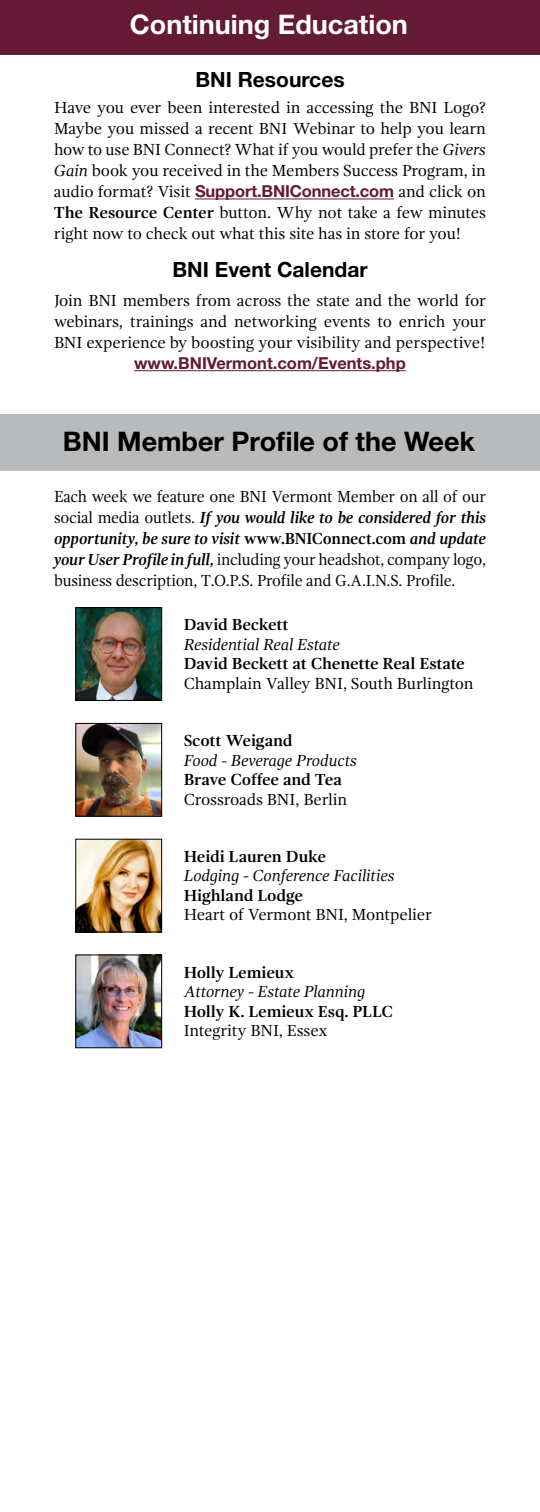
<style>
.page{position:relative;width:540px;height:1512px;background:#fff}
.page>*{position:absolute;margin:0;border:0;box-sizing:border-box;transform-origin:0 0}
.t1{font:700 27px "Helvetica Neue";color:#000}
.t2{font:700 27px "Helvetica Neue";color:#fff}
.t3{font:700 21px "Helvetica Neue";color:#000}
.t4{font:16.5px/21px "Gandhi Serif";letter-spacing:-.01em;color:#000;text-align:justify}
.t5{font:16.5px/21px "Gandhi Serif";letter-spacing:-.01em;color:#000;text-align:justify;scale:.96 1}
.t6{font:700 16.5px "Gandhi Serif";letter-spacing:-.01em;color:#000}
.t7{font:italic 16.5px "Gandhi Serif";letter-spacing:-.01em;color:#000}
.t8{font:700 16.5px "Helvetica Neue";color:#641934}
.s1{font-style:italic}
.s2{font-family:"Helvetica Neue";font-weight:700;color:#641934}
.s3{font-weight:700}
.s4{font-weight:700;font-style:italic}
</style>
<div class="page">
<div style="left:0;top:0;width:540px;height:54px;background:#641934"></div>
<div style="left:0;top:415px;width:540px;height:56px;background:#b8babc"></div>
<hr style="left:195px;top:199px;width:199px;height:1px;background:#641934">
<hr style="left:134px;top:370px;width:272px;height:1px;background:#641934">
<img style="left:78px;top:610px;width:82px;height:89px">
<div style="left:76px;top:608px;width:86px;height:93px;border:1px solid #000"></div>
<img style="left:78px;top:725px;width:82px;height:89px">
<div style="left:76px;top:723px;width:86px;height:93px;border:1px solid #000"></div>
<img style="left:78px;top:841px;width:82px;height:89px">
<div style="left:76px;top:839px;width:86px;height:93px;border:1px solid #000"></div>
<img style="left:78px;top:957px;width:82px;height:89px">
<div style="left:76px;top:955px;width:86px;height:93px;border:1px solid #000"></div>
<h1 class="t2" style="left:130px;top:8px;width:279px">Continuing Education</h1>
<p class="t3" style="left:195px;top:66px;width:151px">BNI Resources</p>
<p class="t4" style="left:54px;top:97px;width:434px">Have you ever been interested in accessing the BNI Logo?<br>Maybe you missed a recent BNI Webinar to help you learn how to use BNI Connect? What if you would prefer the <span class="s1">Givers Gain</span> book you received in the Members Success Program, in audio format? Visit <span class="s2">Support.BNIConnect.com</span> and click on <span class="s3">The Resource Center</span> button. Why not take a few minutes right now to check out what this site has in store for you!</p>
<p class="t3" style="left:172px;top:257px;width:197px">BNI Event Calendar</p>
<p class="t4" style="left:54px;top:290px;width:433px">Join BNI members from across the state and the world for webinars, trainings and networking events to enrich your BNI experience by boosting your visibility and perspective!</p>
<p class="t8" style="left:134px;top:353px;width:273px">www.BNIVermont.com/Events.php</p>
<h1 class="t1" style="left:63px;top:424px;width:414px">BNI Member Profile of the Week</h1>
<p class="t5" style="left:54px;top:486px;width:452px">Each week we feature one BNI Vermont Member on all of our social media outlets. <span class="s4">If you would like to be considered for this opportunity, be sure to visit</span> <span class="s3">www.BNIConnect.com</span> <span class="s4">and update your User Profile in full,</span> including your headshot, company logo, business description, T.O.P.S. Profile and G.A.I.N.S. Profile.</p>
<p class="t6" style="left:184px;top:615px;width:106px">David Beckett</p>
<p class="t7" style="left:184px;top:635px;width:158px">Residential Real Estate</p>
<p class="t6" style="left:184px;top:654px;width:283px">David Beckett at Chenette Real Estate</p>
<p class="t4" style="left:184px;top:673px;width:291px">Champlain Valley BNI, South Burlington</p>
<p class="t6" style="left:184px;top:731px;width:110px">Scott Weigand</p>
<p class="t7" style="left:184px;top:751px;width:175px">Food - Beverage Products</p>
<p class="t6" style="left:184px;top:770px;width:160px">Brave Coffee and Tea</p>
<p class="t4" style="left:184px;top:789px;width:165px">Crossroads BNI, Berlin</p>
<p class="t6" style="left:184px;top:847px;width:144px">Heidi Lauren Duke</p>
<p class="t7" style="left:184px;top:866px;width:212px">Lodging - Conference Facilities</p>
<p class="t6" style="left:184px;top:886px;width:121px">Highland Lodge</p>
<p class="t4" style="left:184px;top:904px;width:250px">Heart of Vermont BNI, Montpelier</p>
<p class="t6" style="left:184px;top:963px;width:112px">Holly Lemieux</p>
<p class="t7" style="left:184px;top:982px;width:183px">Attorney - Estate Planning</p>
<p class="t6" style="left:184px;top:1002px;width:211px">Holly K. Lemieux Esq. PLLC</p>
<p class="t4" style="left:184px;top:1020px;width:145px">Integrity BNI, Essex</p>
</div>
